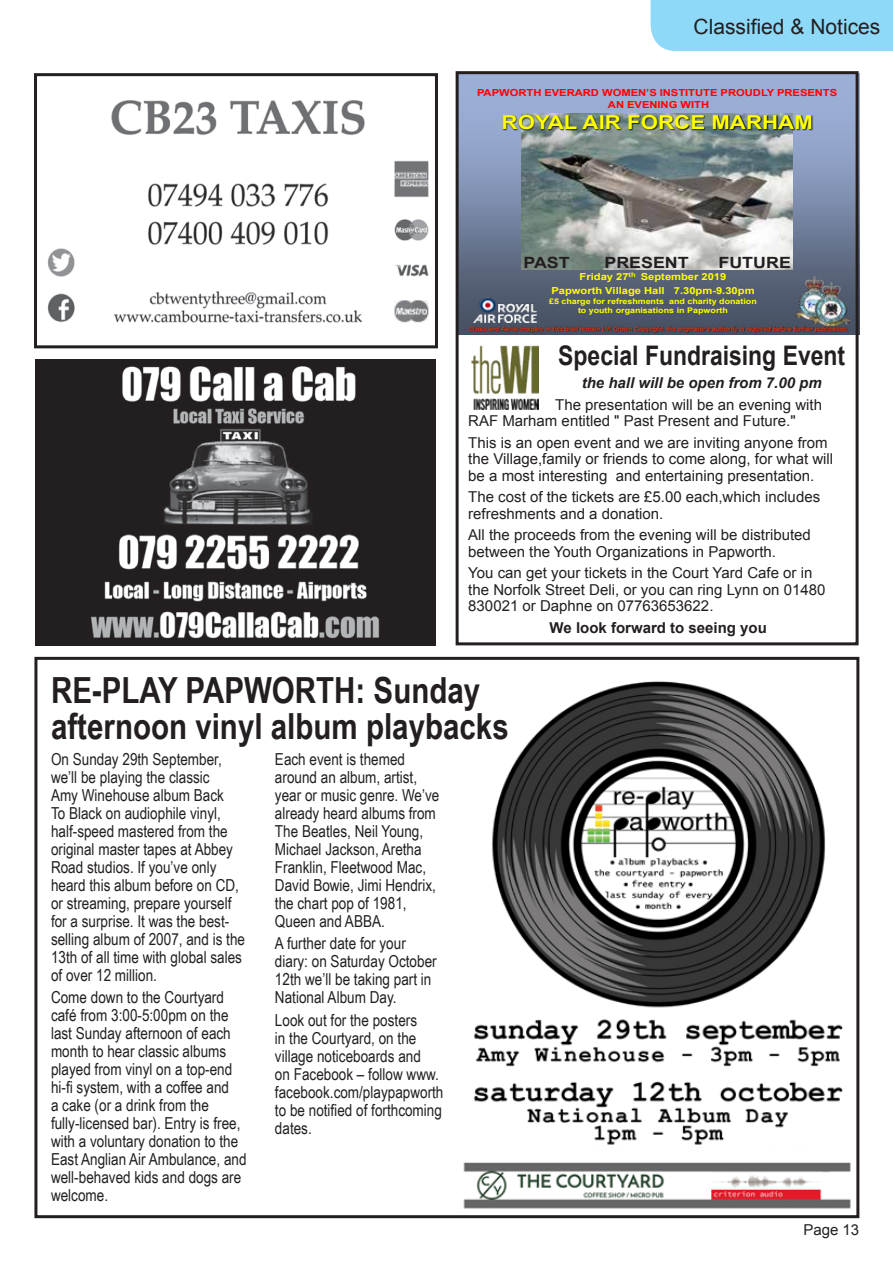
<style>
.page{position:relative;width:893px;height:1263px;background:#fff}
.page>*{position:absolute;margin:0;border:0;box-sizing:border-box;transform-origin:0 0}
.t1{font:700 36px/36px "Arial Narrow";color:#231f20}
.t2{font:700 27px "Arial";color:#231f20;scale:.85 1}
.t3{font:21px "Arial";color:#231f20}
.t4{font:700 19.35px "Arial";color:#ff0;scale:1.15 1}
.t5{font:16.5px/18px "Arial Narrow";color:#231f20}
.t6{font:700 15.45px "Arial";color:#231f20;scale:1.15 1}
.t7{font:15px/16.5px "Arial";color:#231f20}
.t8{font:italic 700 15px "Arial";color:#231f20}
.t9{font:700 15px "Arial";color:#231f20}
.t10{font:700 9.75px/11.6px "Arial";color:#f00;text-align:center;scale:1.15 1}
.t11{font:700 9.75px/14px "Arial";color:#ff0;text-align:center;scale:1.15 1}
.t12{font:700 7.8px "Arial";color:#ff0;scale:1.15 1}
.t13{font:700 7.65px "Arial";color:#ff0;scale:1.15 1}
.t14{font:italic 5.85px "Arial";color:#f30;scale:1.15 1}
</style>
<div class="page">
<div style="left:651px;top:0;width:242px;height:51px;background:#8ed8f8"></div>
<img style="left:35px;top:359px;width:401px;height:286px">
<img style="left:47px;top:100px;width:382px;height:223px">
<div style="left:34px;top:73px;width:404px;height:275px;border:3px solid #231f20"></div>
<svg style="left:460px;top:75px;width:395px;height:259px;background:#7483a0"></svg>
<img style="left:473px;top:297px;width:64px;height:25px">
<img style="left:795px;top:276px;width:37px;height:44px">
<img style="left:812px;top:282px;width:38px;height:41px">
<img style="left:464px;top:323px;width:389px;height:11px">
<img style="left:823px;top:323px;width:18px;height:11px">
<img style="left:522px;top:146px;width:270px;height:124px">
<img style="left:488px;top:104px;width:346px;height:42px">
<div style="left:456px;top:71px;width:403px;height:574px;border:3px solid #231f20"></div>
<img style="left:471px;top:345px;width:67px;height:64px">
<img style="left:463px;top:681px;width:388px;height:528px">
<div style="left:34px;top:657px;width:825px;height:561px;border:3px solid #231f20"></div>
<p class="t3" style="left:694px;top:13px;width:188px">Classified &amp; Notices</p>
<p class="t10" style="left:477px;top:87px;width:315px">PAPWORTH EVERARD WOMEN’S INSTITUTE PROUDLY PRESENTS<br>AN EVENING WITH</p>
<p class="t4" style="left:502px;top:109px;width:272px">ROYAL AIR FORCE MARHAM</p>
<p class="t6" style="left:523px;top:252px;width:42px">PAST</p>
<p class="t6" style="left:604px;top:252px;width:75px">PRESENT</p>
<p class="t6" style="left:718px;top:252px;width:64px">FUTURE</p>
<p class="t11" style="left:551px;top:270px;width:178px">Friday 27<sup>th</sup> September 2019<br>Papworth Village Hall 7.30pm-9.30pm</p>
<p class="t13" style="left:549px;top:296px;width:182px">£5 charge for refreshments and charity donation</p>
<p class="t12" style="left:578px;top:305px;width:132px">to youth organisations in Papworth</p>
<p class="t14" style="left:468px;top:325px;width:332px">Slides and Aerial imagery in this brief remain UK Crown Copyright; the originator’s authority is required before further publication.</p>
<h2 class="t2" style="left:558px;top:337px;width:339px">Special Fundraising Event</h2>
<p class="t8" style="left:582px;top:373px;width:242px">the hall will be open from 7.00 pm</p>
<p class="t7" style="left:468px;top:396px;width:355px;text-indent:87px">The presentation will be an evening with<br>RAF Marham entitled " Past Present and Future."</p>
<p class="t7" style="left:468px;top:434px;width:366px">This is an open event and we are inviting anyone from the Village,family or friends to come along, for what will be a most interesting and entertaining presentation.</p>
<p class="t7" style="left:468px;top:489px;width:353px">The cost of the tickets are £5.00 each,which includes refreshments and a donation.</p>
<p class="t7" style="left:468px;top:527px;width:344px">All the proceeds from the evening will be distributed between the Youth Organizations in Papworth.</p>
<p class="t7" style="left:468px;top:565px;width:359px">You can get your tickets in the Court Yard Cafe or in the Norfolk Street Deli, or you can ring Lynn on 01480<br>830021 or Daphne on 07763653622.</p>
<p class="t9" style="left:550px;top:618px;width:219px">We look forward to seeing you</p>
<h1 class="t1" style="left:51px;top:670px;width:459px">RE-PLAY PAPWORTH: Sunday afternoon vinyl album playbacks</h1>
<p class="t5" style="left:51px;top:750px;width:196px">On Sunday 29th September, we’ll be playing the classic<br>Amy Winehouse album Back<br>To Black on audiophile vinyl, half-speed mastered from the original master tapes at Abbey<br>Road studios. If you’ve only heard this album before on CD, or streaming, prepare yourself for a surprise. It was the best&shy;selling album of 2007, and is the<br>13th of all time with global sales of over 12 million.</p>
<p class="t5" style="left:51px;top:988px;width:197px">Come down to the Courtyard café from 3:00-5:00pm on the last Sunday afternoon of each month to hear classic albums played from vinyl on a top-end hi-fi system, with a coffee and<br>a cake (or a drink from the fully-licensed bar). Entry is free, with a voluntary donation to the<br>East Anglian Air Ambulance, and well-behaved kids and dogs are welcome.</p>
<p class="t5" style="left:275px;top:750px;width:166px">Each event is themed around an album, artist, year or music genre. We’ve already heard albums from<br>The Beatles, Neil Young,<br>Michael Jackson, Aretha<br>Franklin, Fleetwood Mac,<br>David Bowie, Jimi Hendrix, the chart pop of 1981,<br>Queen and ABBA.</p>
<p class="t5" style="left:275px;top:934px;width:163px">A further date for your diary: on Saturday October<br>12th we’ll be taking part in<br>National Album Day.</p>
<p class="t5" style="left:275px;top:1010px;width:170px">Look out for the posters<br>in the Courtyard, on the village noticeboards and<br>on Facebook – follow www. facebook.com/playpapworth to be notified of forthcoming dates.</p>
<p class="t7" style="left:803px;top:1222px;width:57px">Page 13</p>
</div>
